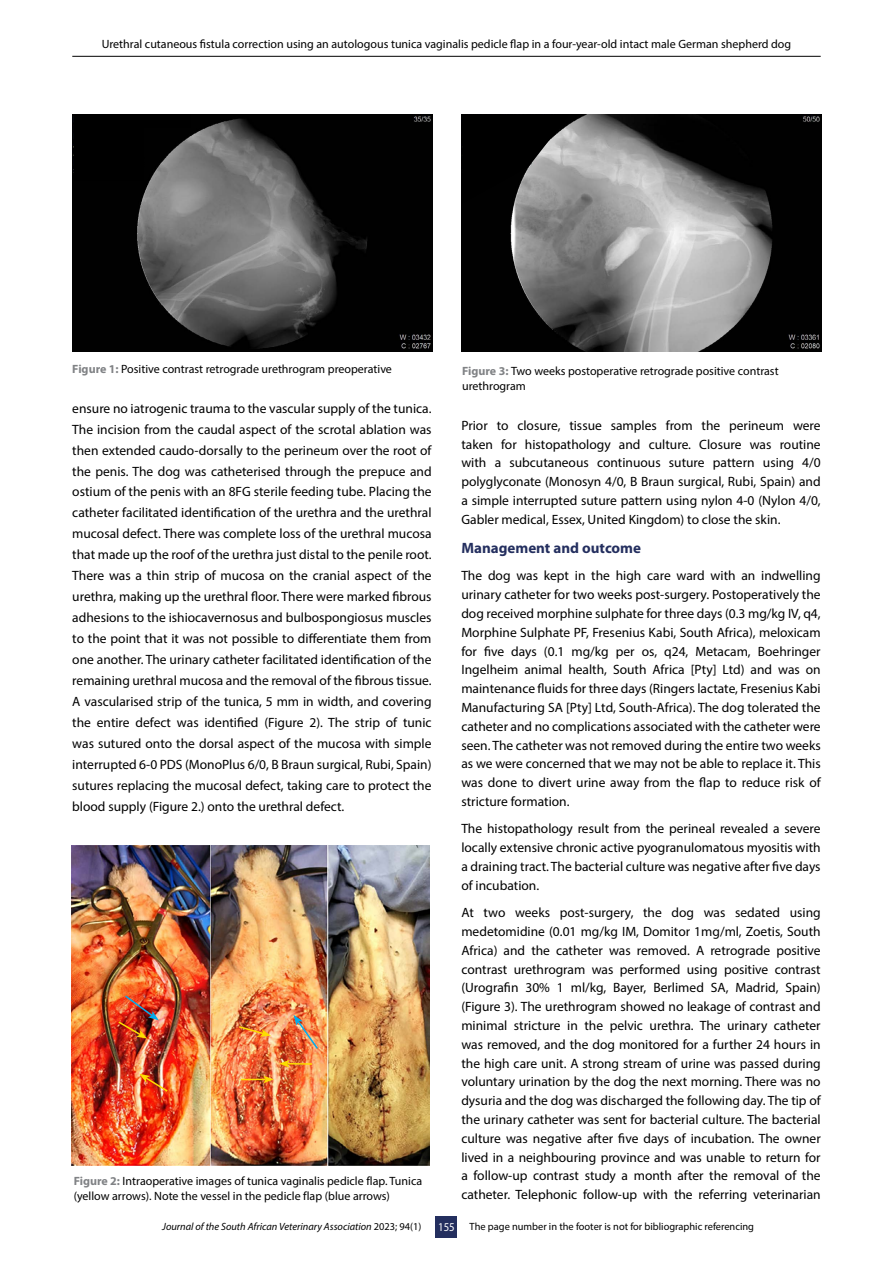
<style>
.page{position:relative;width:893px;height:1263px;background:#fff}
.page>*{position:absolute;margin:0;border:0;box-sizing:border-box;transform-origin:0 0}
.t1{font:700 15px "Myriad Pro";color:#242f5f}
.t2{font:13.5px/18.8px "Myriad Pro";color:#000;text-align:justify}
.t3{font:12px/15px "Myriad Pro";color:#000}
.t4{font:10.5px "Myriad Pro";color:#000}
.t5{font:italic 10.5px "Myriad Pro";color:#000}
.s1{font-weight:700;color:#808285}
.s2{font-style:normal}
.s3{font-size:12px;color:#fff}
</style>
<div class="page">
<div style="left:436px;top:1217px;width:21px;height:21px;background:#242f5f"></div>
<hr style="left:72px;top:56px;width:749px;height:1px;background:#000">
<img style="left:72px;top:115px;width:360px;height:236px">
<div style="left:74px;top:115px;width:70px;height:66px;background:#000"></div>
<div style="left:121px;top:115px;width:70px;height:13px;background:#000"></div>
<img style="left:72px;top:845px;width:357px;height:321px">
<svg style="left:294px;top:1015px;width:25px;height:35px"></svg>
<img style="left:117px;top:994px;width:42px;height:45px">
<svg style="left:139px;top:1074px;width:30px;height:19px"></svg>
<hr style="left:287px;top:1063px;width:25px;height:2px;background:#fddd00">
<svg style="left:279px;top:1060px;width:11px;height:7px"></svg>
<svg style="left:237px;top:1025px;width:34px;height:11px"></svg>
<svg style="left:241px;top:1075px;width:33px;height:8px"></svg>
<img style="left:461px;top:115px;width:360px;height:236px">
<svg style="left:462px;top:115px;width:107px;height:88px;background:#313131"></svg>
<p class="t3" style="left:102px;top:37px;width:691px">Urethral cutaneous fistula correction using an autologous tunica vaginalis pedicle flap in a four-year-old intact male German shepherd dog</p>
<p class="t3" style="left:72px;top:361px;width:321px"><span class="s1">Figure 1:</span> Positive contrast retrograde urethrogram preoperative</p>
<p class="t2" style="left:72px;top:397px;width:361px;line-height:21px">ensure no iatrogenic trauma to the vascular supply of the tunica.<br>The incision from the caudal aspect of the scrotal ablation was then extended caudo-dorsally to the perineum over the root of the penis. The dog was catheterised through the prepuce and ostium of the penis with an 8FG sterile feeding tube. Placing the catheter facilitated identification of the urethra and the urethral mucosal defect. There was complete loss of the urethral mucosa that made up the roof of the urethra just distal to the penile root.<br>There was a thin strip of mucosa on the cranial aspect of the urethra, making up the urethral floor. There were marked fibrous adhesions to the ishiocavernosus and bulbospongiosus muscles to the point that it was not possible to differentiate them from one another. The urinary catheter facilitated identification of the remaining urethral mucosa and the removal of the fibrous tissue.<br>A vascularised strip of the tunica, 5 mm in width, and covering the entire defect was identified (Figure 2). The strip of tunic was sutured onto the dorsal aspect of the mucosa with simple interrupted 6-0 PDS (MonoPlus 6/0, B Braun surgical, Rubi, Spain) sutures replacing the mucosal defect, taking care to protect the blood supply (Figure 2.) onto the urethral defect.</p>
<p class="t3" style="left:74px;top:1173px;width:350px"><span class="s1">Figure 2:</span> Intraoperative images of tunica vaginalis pedicle flap. Tunica (yellow arrows). Note the vessel in the pedicle flap (blue arrows)</p>
<p class="t3" style="left:462px;top:363px;width:318px"><span class="s1">Figure 3:</span> Two weeks postoperative retrograde positive contrast urethrogram</p>
<p class="t2" style="left:461px;top:416px;width:361px">Prior to closure, tissue samples from the perineum were taken for histopathology and culture. Closure was routine with a subcutaneous continuous suture pattern using 4/0 polyglyconate (Monosyn 4/0, B Braun surgical, Rubi, Spain) and a simple interrupted suture pattern using nylon 4-0 (Nylon 4/0, Gabler medical, Essex, United Kingdom) to close the skin.</p>
<p class="t1" style="left:461px;top:538px;width:181px">Management and outcome</p>
<p class="t2" style="left:461px;top:566px;width:361px">The dog was kept in the high care ward with an indwelling urinary catheter for two weeks post-surgery. Postoperatively the dog received morphine sulphate for three days (0.3 mg/kg IV, q4, Morphine Sulphate PF, Fresenius Kabi, South Africa), meloxicam for five days (0.1 mg/kg per os, q24, Metacam, Boehringer Ingelheim animal health, South Africa [Pty] Ltd) and was on maintenance fluids for three days (Ringers lactate, Fresenius Kabi Manufacturing SA [Pty] Ltd, South-Africa). The dog tolerated the catheter and no complications associated with the catheter were seen. The catheter was not removed during the entire two weeks as we were concerned that we may not be able to replace it. This was done to divert urine away from the flap to reduce risk of stricture formation.</p>
<p class="t2" style="left:461px;top:819px;width:361px">The histopathology result from the perineal revealed a severe locally extensive chronic active pyogranulomatous myositis with a draining tract. The bacterial culture was negative after five days of incubation.</p>
<p class="t2" style="left:461px;top:903px;width:361px">At two weeks post-surgery, the dog was sedated using medetomidine (0.01 mg/kg IM, Domitor 1mg/ml, Zoetis, South Africa) and the catheter was removed. A retrograde positive contrast urethrogram was performed using positive contrast (Urografin 30% 1 ml/kg, Bayer, Berlimed SA, Madrid, Spain) (Figure 3). The urethrogram showed no leakage of contrast and minimal stricture in the pelvic urethra. The urinary catheter was removed, and the dog monitored for a further 24 hours in the high care unit. A strong stream of urine was passed during voluntary urination by the dog the next morning. There was no dysuria and the dog was discharged the following day. The tip of the urinary catheter was sent for bacterial culture. The bacterial culture was negative after five days of incubation. The owner lived in a neighbouring province and was unable to return for a follow-up contrast study a month after the removal of the catheter. Telephonic follow-up with the referring veterinarian</p>
<p class="t5" style="left:162px;top:1220px;width:261px">Journal of the South African Veterinary Association <span class="s2">2023; 94(1)</span></p>
<p class="t4" style="left:438px;top:1220px;width:317px"><span class="s3">155</span> The page number in the footer is not for bibliographic referencing</p>
</div>
